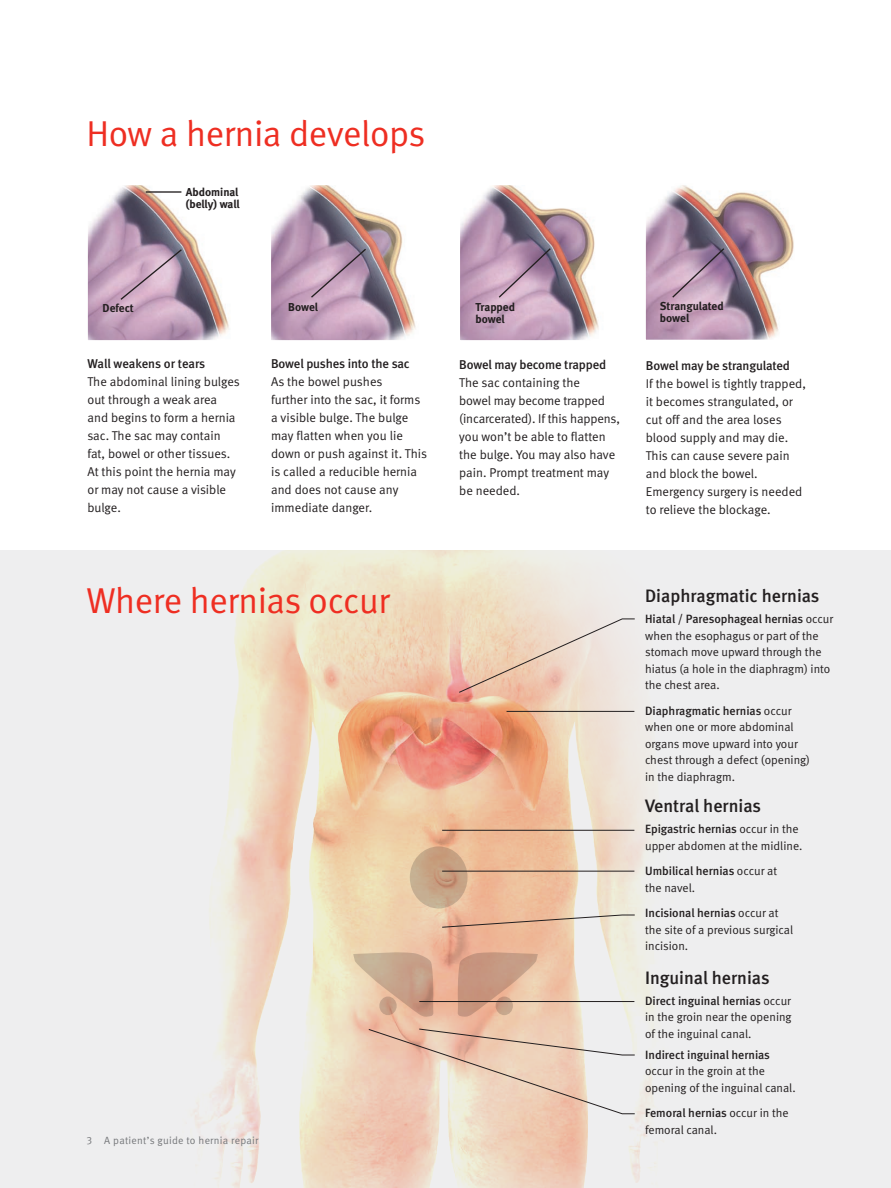
<style>
.page{position:relative;width:891px;height:1188px;background:#fff}
.page>*{position:absolute;margin:0;border:0;box-sizing:border-box;transform-origin:0 0}
.Red_headlines{font:36px "Meta Normal LF";letter-spacing:-.01em;color:#ee2e22}
.t1{font:18px "Meta Medium LF";color:#231f20}
.t2{font:12.75px/18px "Meta Normal LF";color:#231f20}
.t3{font:12.75px "Meta Medium LF";letter-spacing:-.01em;color:#231f20}
.t4{font:12px/16.5px "Meta Normal LF";color:#231f20}
.t5{font:12px/16.5px "Meta Medium LF";color:#231f20}
.t6{font:11.55px/11.4px "Meta Bold LF";color:#231f20}
.t7{font:10.5px "Meta Normal LF";letter-spacing:.025em;color:#76787b}
.s1{font-family:"Meta Medium LF"}
.s2{font-family:"Meta Normal LF"}
</style>
<div class="page">
<div style="left:0;top:551px;width:891px;height:637px;background:#eeeeef"></div>
<img style="left:193px;top:551px;width:463px;height:637px">
<svg style="left:458px;top:618px;width:177px;height:75px"></svg>
<svg style="left:441px;top:914px;width:194px;height:14px;background:#debda6"></svg>
<svg style="left:368px;top:1028px;width:267px;height:87px"></svg>
<svg style="left:456px;top:952px;width:82px;height:65px;background:#d4a68d"></svg>
<svg style="left:353px;top:952px;width:82px;height:65px;background:#d4b297"></svg>
<svg style="left:410px;top:846px;width:58px;height:63px;background:#c6a385"></svg>
<svg style="left:379px;top:997px;width:18px;height:18px"></svg>
<svg style="left:496px;top:997px;width:17px;height:18px"></svg>
<hr style="left:442px;top:871px;width:192px;height:1px;background:#231f20">
<hr style="left:419px;top:1001px;width:215px;height:1px;background:#231f20">
<hr style="left:442px;top:830px;width:192px;height:1px;background:#231f20">
<hr style="left:507px;top:711px;width:127px;height:1px;background:#231f20">
<img style="left:646px;top:185px;width:148px;height:154px">
<div style="left:644px;top:183px;width:152px;height:158px;border:1px solid #fff"></div>
<img style="left:461px;top:186px;width:138px;height:154px">
<div style="left:459px;top:184px;width:151px;height:158px;border:1px solid #fff"></div>
<svg style="left:497px;top:247px;width:55px;height:52px;background:#b795b0"></svg>
<svg style="left:671px;top:247px;width:55px;height:52px;background:#b494af"></svg>
<img style="left:272px;top:186px;width:144px;height:154px">
<div style="left:270px;top:184px;width:151px;height:158px;border:1px solid #fff"></div>
<img style="left:88px;top:186px;width:141px;height:154px">
<div style="left:86px;top:184px;width:152px;height:158px;border:1px solid #fff"></div>
<svg style="left:310px;top:247px;width:57px;height:52px;background:#ba9ab3"></svg>
<svg style="left:119px;top:248px;width:64px;height:53px;background:#c1a1b9"></svg>
<hr style="left:146px;top:191px;width:35px;height:2px;background:#231f20">
<p class="Red_headlines" style="left:86px;top:113px;width:340px">How a hernia develops</p>
<p class="t6" style="left:186px;top:186px;width:55px">Abdominal (belly) wall</p>
<p class="t6" style="left:103px;top:302px;width:33px">Defect</p>
<p class="t6" style="left:288px;top:301px;width:31px">Bowel</p>
<p class="t6" style="left:475px;top:302px;width:41px">Trapped</p>
<p class="t6" style="left:475px;top:313px;width:31px">bowel</p>
<p class="t6" style="left:660px;top:301px;width:65px">Strangulated</p>
<p class="t6" style="left:660px;top:312px;width:31px">bowel</p>
<p class="t3" style="left:87px;top:357px;width:119px">Wall weakens or tears</p>
<p class="t2" style="left:87px;top:373px;width:154px">The abdominal lining bulges out through a weak area and begins to form a hernia sac. The sac may contain fat, bowel or other tissues.<br>At this point the hernia may or may not cause a visible bulge.</p>
<p class="t3" style="left:271px;top:356px;width:140px">Bowel pushes into the sac</p>
<p class="t2" style="left:271px;top:373px;width:158px">As the bowel pushes<br>further into the sac, it forms a visible bulge. The bulge may flatten when you lie down or push against it. This is called a reducible hernia and does not cause any immediate danger.</p>
<p class="t3" style="left:459px;top:357px;width:148px">Bowel may become trapped</p>
<p class="t2" style="left:459px;top:374px;width:162px">The sac containing the<br>bowel may become trapped (incarcerated). If this happens, you won’t be able to flatten the bulge. You may also have pain. Prompt treatment may be needed.</p>
<p class="t3" style="left:646px;top:359px;width:146px">Bowel may be strangulated</p>
<p class="t2" style="left:646px;top:375px;width:162px">If the bowel is tightly trapped, it becomes strangulated, or cut off and the area loses blood supply and may die.<br>This can cause severe pain and block the bowel.<br>Emergency surgery is needed to relieve the blockage.</p>
<p class="Red_headlines" style="left:86px;top:579px;width:305px">Where hernias occur</p>
<p class="t1" style="left:645px;top:585px;width:176px">Diaphragmatic hernias</p>
<p class="t4" style="left:645px;top:611px;width:190px"><span class="s1">Hiatal / Paresophageal hernias</span> occur when the esophagus or part of the stomach move upward through the hiatus (a hole in the diaphragm) into the chest area.</p>
<p class="t4" style="left:645px;top:702px;width:166px"><span class="s1">Diaphragmatic hernias</span> occur when one or more abdominal organs move upward into your chest through a defect (opening) in the diaphragm.</p>
<p class="t1" style="left:645px;top:796px;width:117px">Ventral hernias</p>
<p class="t4" style="left:645px;top:821px;width:159px"><span class="s1">Epigastric hernias</span> occur in the upper abdomen at the midline.</p>
<p class="t5" style="left:645px;top:863px;width:134px">Umbilical hernias <span class="s2">occur at the navel.</span></p>
<p class="t4" style="left:645px;top:905px;width:150px"><span class="s1">Incisional hernias</span> occur at the site of a previous surgical incision.</p>
<p class="t1" style="left:645px;top:967px;width:126px">Inguinal hernias</p>
<p class="t4" style="left:645px;top:992px;width:148px;text-align:justify"><span class="s1">Direct inguinal hernias</span> occur in the groin near the opening of the inguinal canal.</p>
<p class="t4" style="left:645px;top:1046px;width:152px"><span class="s1">Indirect inguinal hernias </span>occur in the groin at the opening of the inguinal canal.</p>
<p class="t4" style="left:645px;top:1105px;width:145px"><span class="s1">Femoral hernias</span> occur in the femoral canal.</p>
<p class="t7" style="left:86px;top:1135px;width:174px">3 A patient’s guide to hernia repair</p>
</div>
